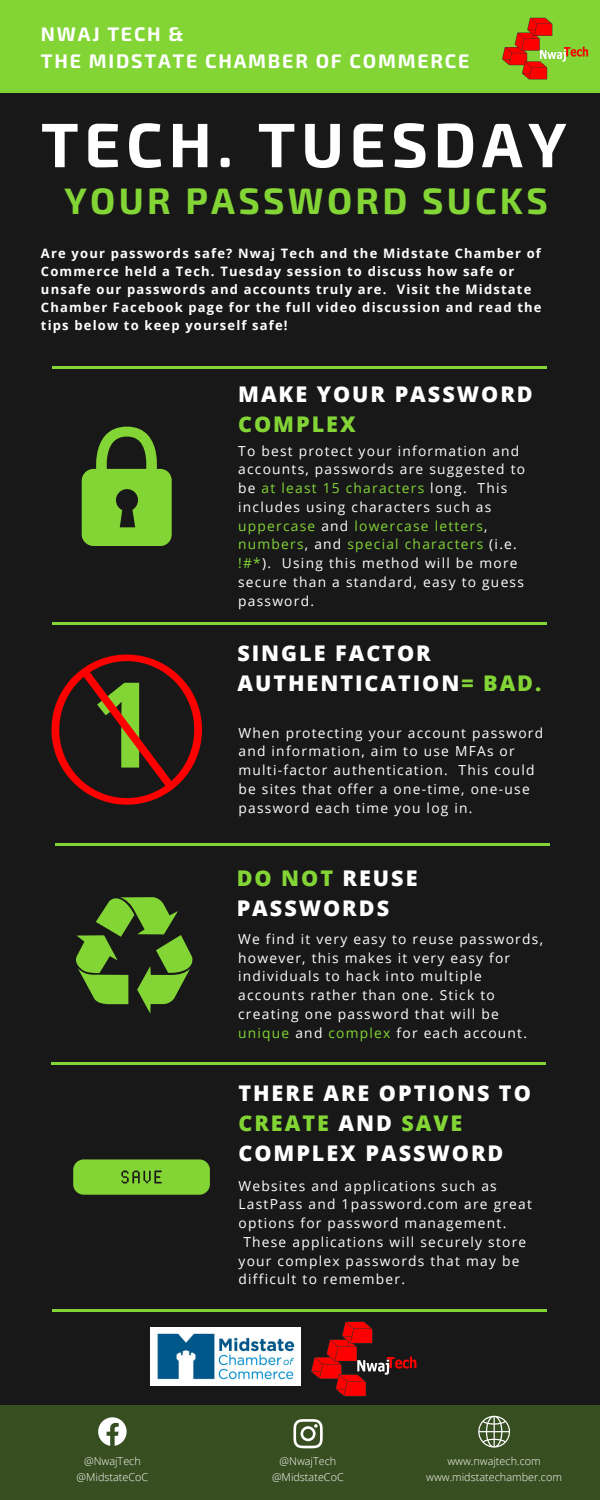
<style>
.page{position:relative;width:600px;height:1500px;background:#181818}
.page>*{position:absolute;margin:0;border:0;box-sizing:border-box;transform-origin:0 0}
.t1{font:700 62.8px "Exo 2";letter-spacing:.09em;color:#fff}
.t2{font:700 36.8px "Exo 2";letter-spacing:.09em;color:#83d536}
.t3{font:800 21.6px/30px "Open Sans";letter-spacing:.09em;color:#fff}
.t4{font:700 19.7px "Exo 2";letter-spacing:.09em;color:#fff}
.t5{font:13.8px/18.8px "Open Sans";letter-spacing:.09em;color:#fff}
.t6{font:700 13px/18px "Open Sans";letter-spacing:.09em;color:#fff}
.t7{font:300 10.9px "Open Sans";color:#fff}
.s1{color:#83d536}
</style>
<div class="page">
<div style="left:0;top:1405px;width:600px;height:95px;background:#364e20"></div>
<div style="left:0;top:0;width:600px;height:93px;background:#83d536"></div>
<hr style="left:52px;top:366px;width:494px;height:3px;background:#83d536">
<hr style="left:52px;top:622px;width:494px;height:3px;background:#83d536">
<hr style="left:55px;top:843px;width:494px;height:2px;background:#83d536">
<hr style="left:51px;top:1062px;width:494px;height:3px;background:#83d536">
<img style="left:502px;top:17px;width:87px;height:63px">
<svg style="left:82px;top:427px;width:90px;height:119px"></svg>
<svg style="left:51px;top:654px;width:151px;height:151px"></svg>
<svg style="left:76px;top:897px;width:117px;height:117px"></svg>
<svg style="left:98px;top:1417px;width:29px;height:29px"></svg>
<svg style="left:293px;top:1419px;width:30px;height:29px"></svg>
<svg style="left:478px;top:1415px;width:33px;height:33px"></svg>
<hr style="left:53px;top:1309px;width:494px;height:2px;background:#83d536">
<div style="left:73px;top:1159px;width:137px;height:36px;background:#83d536;border-radius:11px"></div>
<svg style="left:121px;top:1171px;width:41px;height:12px"></svg>
<img style="left:311px;top:1321px;width:106px;height:76px">
<img style="left:150px;top:1327px;width:150px;height:59px">
<p class="t4" style="left:41px;top:21px;width:144px">NWAJ TECH &amp;</p>
<p class="t4" style="left:41px;top:48px;width:430px">THE MIDSTATE CHAMBER OF COMMERCE</p>
<p class="t1" style="left:41px;top:104px;width:527px">TECH. TUESDAY</p>
<p class="t2" style="left:65px;top:177px;width:485px">YOUR PASSWORD SUCKS</p>
<p class="t6" style="left:41px;top:244px;width:502px">Are your passwords safe? Nwaj Tech and the Midstate Chamber of Commerce held a Tech. Tuesday session to discuss how safe or unsafe our passwords and accounts truly are. Visit the Midstate Chamber Facebook page for the full video discussion and read the tips below to keep yourself safe!</p>
<p class="t3" style="left:238px;top:378px;width:296px">MAKE YOUR PASSWORD<br><span class="s1">COMPLEX</span></p>
<p class="t5" style="left:238px;top:441px;width:289px">To best protect your information and accounts, passwords are suggested to be <span class="s1">at least 15 characters</span> long. This includes using characters such as <span class="s1">uppercase</span> and <span class="s1">lowercase letters</span>, <span class="s1">numbers</span>, and <span class="s1">special characters</span> (i.e. <span class="s1">!#*</span>). Using this method will be more secure than a standard, easy to guess password.</p>
<p class="t3" style="left:237px;top:638px;width:305px">SINGLE FACTOR<br>AUTHENTICATION<span class="s1">= BAD.</span></p>
<p class="t5" style="left:239px;top:723px;width:306px">When protecting your account password and information, aim to use MFAs or multi-factor authentication. This could be sites that offer a one-time, one-use password each time you log in.</p>
<p class="t3" style="left:237px;top:863px;width:182px"><span class="s1">DO NOT</span> REUSE<br>PASSWORDS</p>
<p class="t5" style="left:238px;top:929px;width:306px">We find it very easy to reuse passwords, however, this makes it very easy for individuals to hack into multiple accounts rather than one. Stick to creating one password that will be <span class="s1">unique</span> and <span class="s1">complex</span> for each account.</p>
<p class="t3" style="left:238px;top:1077px;width:294px">THERE ARE OPTIONS TO<br><span class="s1">CREATE</span> AND <span class="s1">SAVE<br></span>COMPLEX PASSWORD</p>
<p class="t7" style="left:84px;top:1454px;width:58px">@NwajTech</p>
<p class="t7" style="left:77px;top:1469px;width:73px">@MidstateCoC</p>
<p class="t5" style="left:239px;top:1176px;width:260px">Websites and applications such as</p>
<p class="t5" style="left:239px;top:1195px;width:295px">LastPass and 1password.com are great</p>
<p class="t5" style="left:239px;top:1213px;width:269px">options for password management.</p>
<p class="t5" style="left:243px;top:1232px;width:284px">These applications will securely store</p>
<p class="t5" style="left:239px;top:1251px;width:282px">your complex passwords that may be</p>
<p class="t5" style="left:239px;top:1270px;width:168px">difficult to remember.</p>
<p class="t7" style="left:280px;top:1454px;width:58px">@NwajTech</p>
<p class="t7" style="left:272px;top:1469px;width:73px">@MidstateCoC</p>
<p class="t7" style="left:447px;top:1454px;width:95px">www.nwajtech.com</p>
<p class="t7" style="left:426px;top:1469px;width:137px">www.midstatechamber.com</p>
</div>
